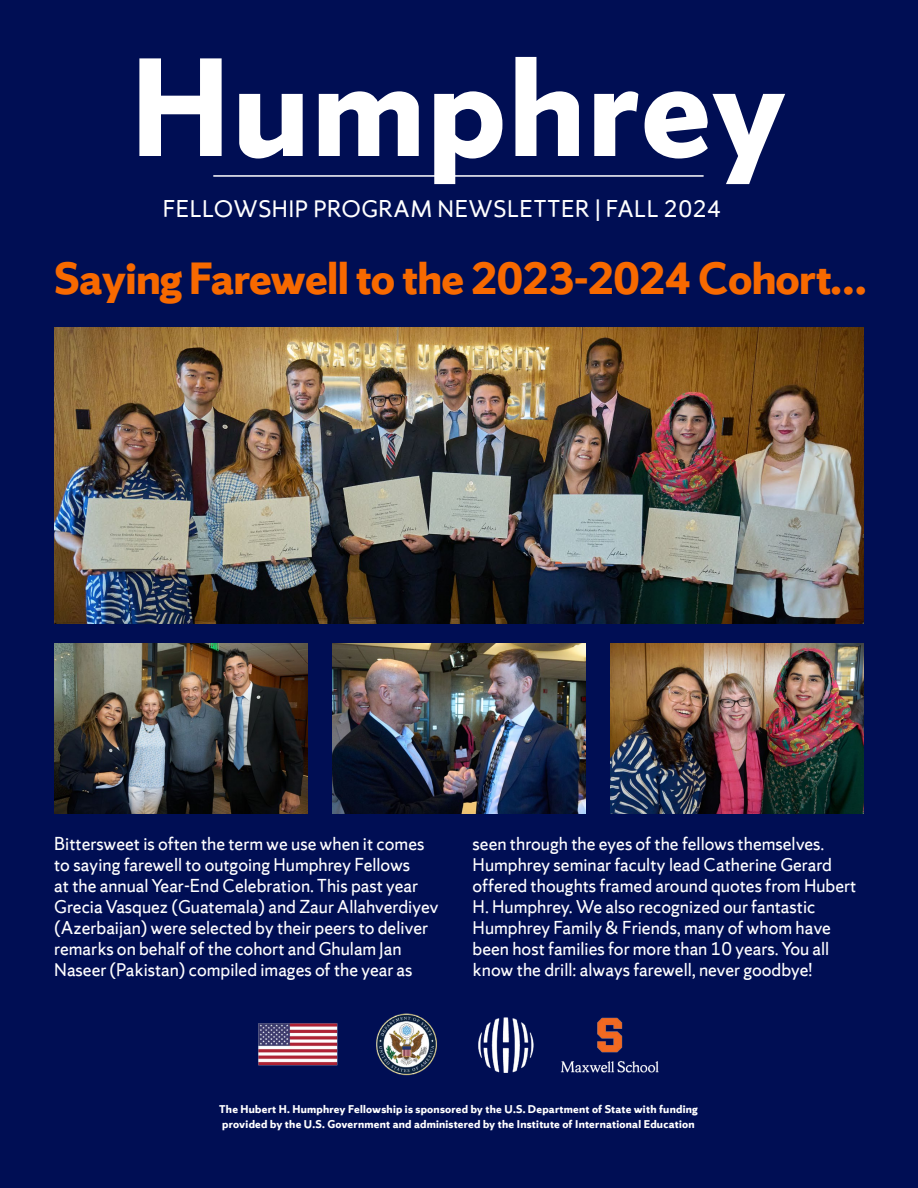
<style>
.page{position:relative;width:918px;height:1188px;background:#000e54}
.page>*{position:absolute;margin:0;border:0;box-sizing:border-box;transform-origin:0 0}
.t1{font:700 147.9px "Sherman Sans";letter-spacing:.02em;color:#fff}
.t2{font:700 48px "Sherman Sans";letter-spacing:-.015em;color:#f76900}
.t3{font:25.35px "Sherman Sans";letter-spacing:.02em;color:#fff}
.t4{font:19.5px/21px "Sherman Sans";color:#fff}
.t5{font:700 12px/15px "Sherman Sans";letter-spacing:.02em;color:#fff}
</style>
<div class="page">
<hr style="left:213px;top:175px;width:491px;height:2px;background:#fff">
<img style="left:258px;top:1013px;width:401px;height:63px">
<img style="left:54px;top:644px;width:253px;height:169px">
<img style="left:333px;top:644px;width:253px;height:169px">
<img style="left:611px;top:644px;width:253px;height:169px">
<img style="left:54px;top:327px;width:810px;height:296px">
<h1 class="t1" style="left:131px;top:17px;width:657px">Humphrey</h1>
<p class="t3" style="left:163px;top:194px;width:457px">fellowship Program Newsletter | FALL</p>
<p class="t3" style="left:664px;top:194px;width:59px">2024</p>
<h2 class="t2" style="left:54px;top:248px;width:815px">Saying Farewell to the 2023-2024 Cohort…</h2>
<p class="t4" style="left:54px;top:833px;width:386px">Bittersweet is often the term we use when it comes to saying farewell to outgoing Humphrey Fellows<br>at the annual Year-End Celebration. This past year Grecia Vasquez (Guatemala) and Zaur Allahverdiyev (Azerbaijan) were selected by their peers to deliver remarks on behalf of the cohort and Ghulam Jan Naseer (Pakistan) compiled images of the year as</p>
<p class="t4" style="left:473px;top:833px;width:385px">seen through the eyes of the fellows themselves.<br>Humphrey seminar faculty lead Catherine Gerard offered thoughts framed around quotes from Hubert H. Humphrey. We also recognized our fantastic Humphrey Family &amp; Friends, many of whom have been host families for more than 10 years. You all know the drill: always farewell, never goodbye!</p>
<p class="t5" style="left:219px;top:1101px;width:480px">The Hubert H. Humphrey Fellowship is sponsored by the U.S. Department of State with funding provided by the U.S. Government and administered by the Institute of International Education</p>
</div>
